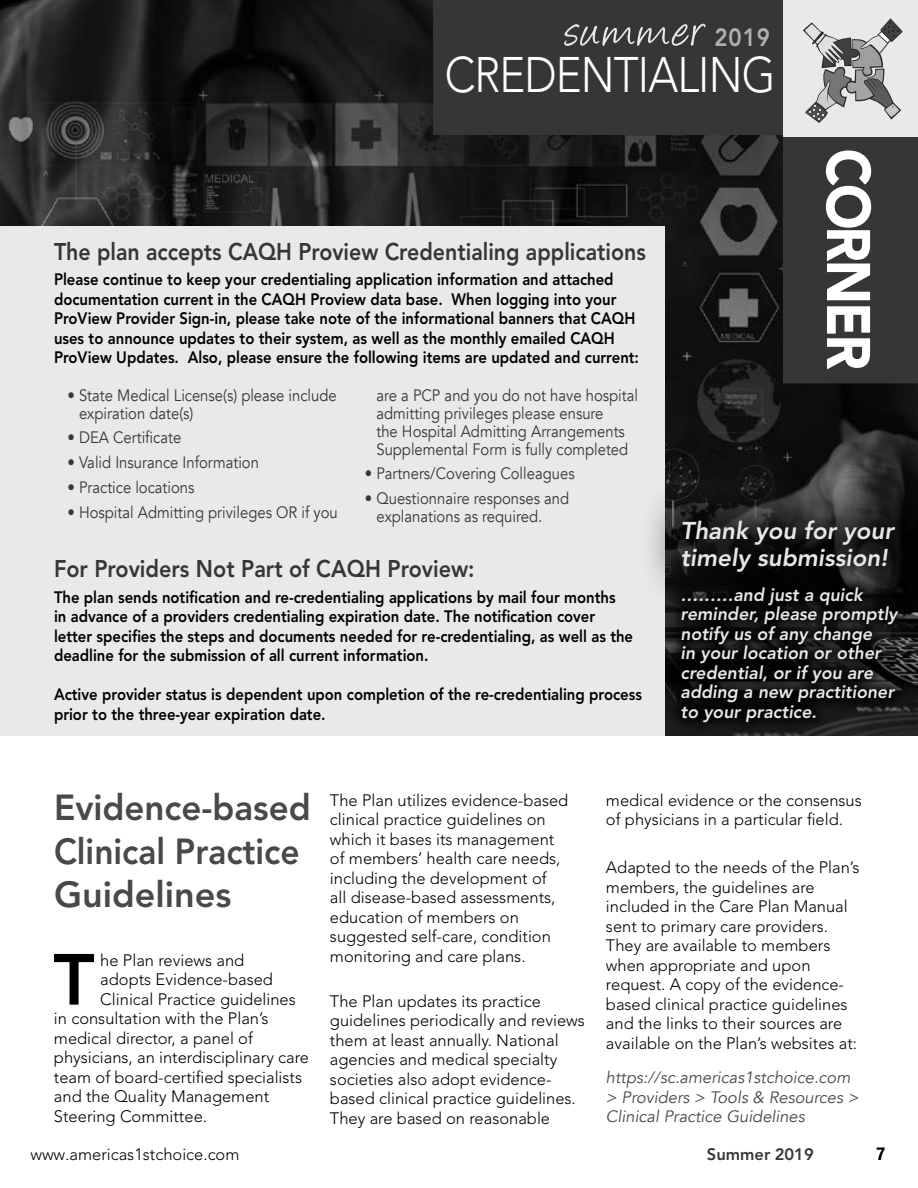
<style>
.page{position:relative;width:918px;height:1188px;background:#fff}
.page>*{position:absolute;margin:0;border:0;box-sizing:border-box;transform-origin:0 0}
.t1{font:800 71.55px "Avenir";color:#000}
.t2{font:900 60.9px "Avenir";letter-spacing:-.04em;color:#fff;scale:.9 1}
.t3{font:53.4px "Angelina";color:#e9e9e9}
.t4{font:300 49.5px "Avenir";letter-spacing:-.02em;color:#fff;scale:.88 1}
.t5{font:800 36px/43.5px "Avenir";color:#494949}
.t6{font:italic 800 24.15px/26.8px "Avenir";color:#e7e7e7}
.t7{font:800 24px "Avenir";color:#363636;scale:.89 1}
.t8{font:800 24px "Avenir";color:#363636;scale:.9 1}
.t9{font:italic 800 18px/19.5px "Avenir";color:#e7e7e7}
.t10{font:700 condensed 18px "Helvetica Neue";color:#000}
.t11{font:300 16.5px/19.5px "Avenir";color:#000}
.t12{font:800 16.5px/19.5px "Avenir";color:#000;scale:.9 1}
.t13{font:16.5px/18px "Avenir";color:#363636;scale:.9 1}
.t14{font:italic 16.5px/19.5px "Avenir";color:#494949}
.t15{font:800 16.5px "Avenir";color:#383838}
.s1{font-family:"Avenir";font-weight:800;font-size:24.75px;color:#b0b0b0}
</style>
<div class="page">
<img style="left:0;top:0;width:918px;height:735px">
<svg style="left:433px;top:0;width:485px;height:383px;background:#2c2c2c"></svg>
<div style="left:783px;top:0;width:135px;height:136px;background:#e9e9e9"></div>
<svg style="left:803px;top:18px;width:100px;height:105px"></svg>
<div style="left:0;top:226px;width:664px;height:509px;background:#e9e9e9"></div>
<svg style="left:651px;top:477px;width:267px;height:136px;background:#2c2c2c"></svg>
<svg style="left:668px;top:573px;width:244px;height:163px;background:#0f0f0f"></svg>
<p class="t3" style="left:564px;top:9px;width:207px">summer<span class="s1">2019</span></p>
<p class="t4" style="left:445px;top:46px;width:378px">CREDENTIALING</p>
<p class="t7" style="left:54px;top:237px;width:667px">The plan accepts CAQH Proview Credentialing applications</p>
<p class="t12" style="left:54px;top:270px;width:652px">Please continue to keep your credentialing application information and attached documentation current in the CAQH Proview data base. When logging into your ProView Provider Sign-in, please take note of the informational banners that CAQH uses to announce updates to their system, as well as the monthly emailed CAQH ProView Updates. Also, please ensure the following items are updated and current:</p>
<p class="t2" style="left:900px;top:149px;width:247px;rotate:90deg">CORNER</p>
<p class="t13" style="left:79px;top:386px;width:288px;text-indent:-12px">• State Medical License(s) please include expiration date(s)</p>
<p class="t13" style="left:68px;top:429px;width:128px">• DEA Certificate</p>
<p class="t13" style="left:68px;top:454px;width:214px">• Valid Insurance Information</p>
<p class="t13" style="left:68px;top:479px;width:143px">• Practice locations</p>
<p class="t13" style="left:68px;top:503px;width:302px">• Hospital Admitting privileges OR if you</p>
<p class="t13" style="left:376px;top:386px;width:292px">are a PCP and you do not have hospital admitting privileges please ensure<br>the Hospital Admitting Arrangements Supplemental Form is fully completed</p>
<p class="t13" style="left:365px;top:465px;width:235px">• Partners/Covering Colleagues</p>
<p class="t13" style="left:376px;top:490px;width:216px;text-indent:-12px">• Questionnaire responses and explanations as required.</p>
<p class="t8" style="left:54px;top:555px;width:469px">For Providers Not Part of CAQH Proview:</p>
<p class="t12" style="left:54px;top:587px;width:645px">The plan sends notification and re-credentialing applications by mail four months<br>in advance of a providers credentialing expiration date. The notification cover letter specifies the steps and documents needed for re-credentialing, as well as the deadline for the submission of all current information.</p>
<p class="t12" style="left:54px;top:685px;width:655px">Active provider status is dependent upon completion of the re-credentialing process prior to the three-year expiration date.</p>
<p class="t6" style="left:681px;top:517px;width:215px">Thank you for your timely submission!</p>
<p class="t9" style="left:681px;top:585px;width:218px">………and just a quick reminder, please promptly notify us of any change<br>in your location or other credential, or if you are adding a new practitioner to your practice.</p>
<p class="t5" style="left:54px;top:786px;width:258px">Evidence-based<br>Clinical Practice<br>Guidelines</p>
<p class="t1" style="left:53px;top:937px;width:43px">T</p>
<p class="t11" style="left:100px;top:950px;width:145px">he Plan reviews and</p>
<p class="t11" style="left:100px;top:970px;width:174px">adopts Evidence-based</p>
<p class="t11" style="left:100px;top:989px;width:197px">Clinical Practice guidelines</p>
<p class="t11" style="left:54px;top:1009px;width:216px">in consultation with the Plan’s</p>
<p class="t11" style="left:54px;top:1028px;width:201px">medical director, a panel of</p>
<p class="t11" style="left:54px;top:1048px;width:257px">physicians, an interdisciplinary care</p>
<p class="t11" style="left:54px;top:1067px;width:250px">team of board-certified specialists</p>
<p class="t11" style="left:54px;top:1087px;width:217px">and the Quality Management</p>
<p class="t11" style="left:54px;top:1106px;width:155px">Steering Committee.</p>
<p class="t11" style="left:330px;top:790px;width:240px">The Plan utilizes evidence-based clinical practice guidelines on which it bases its management of members’ health care needs, including the development of<br>all disease-based assessments, education of members on suggested self-care, condition monitoring and care plans.</p>
<p class="t11" style="left:330px;top:991px;width:256px">The Plan updates its practice guidelines periodically and reviews them at least annually. National agencies and medical specialty societies also adopt evidence&shy;based clinical practice guidelines.<br>They are based on reasonable</p>
<p class="t11" style="left:606px;top:790px;width:257px">medical evidence or the consensus of physicians in a particular field.</p>
<p class="t11" style="left:606px;top:858px;width:255px">Adapted to the needs of the Plan’s members, the guidelines are included in the Care Plan Manual sent to primary care providers.<br>They are available to members when appropriate and upon request. A copy of the evidence&shy;based clinical practice guidelines and the links to their sources are available on the Plan’s websites at:</p>
<p class="t14" style="left:606px;top:1068px;width:254px">https://sc.americas1stchoice.com &gt; Providers &gt; Tools &amp; Resources &gt;<br>Clinical Practice Guidelines</p>
<p class="t11" style="left:30px;top:1145px;width:211px">www.americas1stchoice.com</p>
<p class="t15" style="left:707px;top:1145px;width:108px">Summer 2019</p>
<p class="t10" style="left:877px;top:1143px;width:10px">7</p>
</div>
